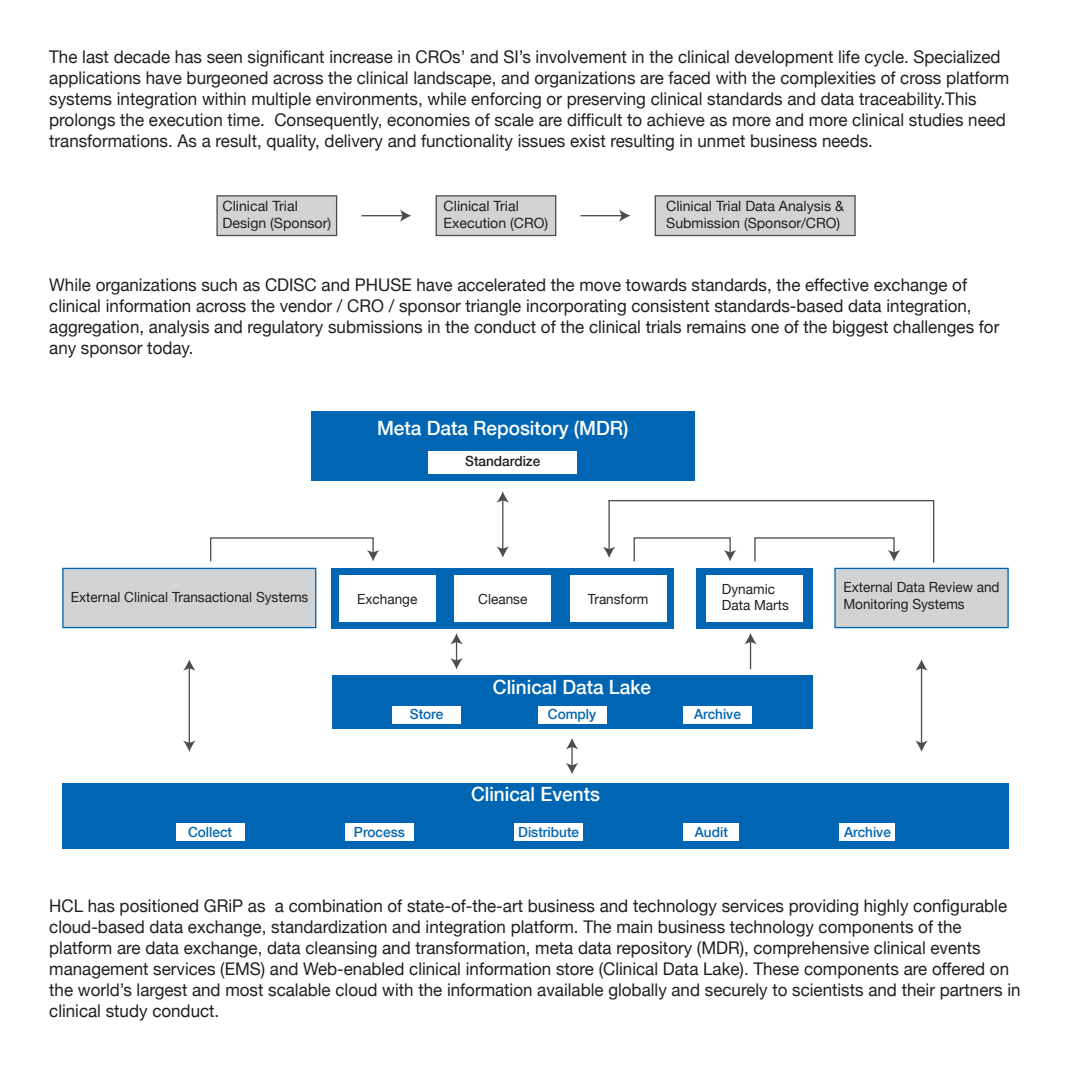
<style>
.page{position:relative;width:1071px;height:1071px;background:#fff}
.page>*{position:absolute;margin:0;border:0;box-sizing:border-box;transform-origin:0 0}
.t1{font:500 19.6px "Helvetica Neue";color:#fff}
.t2{font:17.5px/21px "Helvetica Neue";color:#231f20}
.t3{font:14.17px/17px "Helvetica Neue";color:#231f20}
.t4{font:14px/16.8px "Helvetica Neue";color:#231f20}
.t5{font:500 14px "Helvetica Neue";color:#0066b3}
.t6{font:500 14px "Helvetica Neue";color:#231f20}
</style>
<div class="page">
<div style="left:216px;top:195px;width:121px;height:41px;background:#d1d3d4;border:1px solid #4d4d4f"></div>
<div style="left:436px;top:195px;width:120px;height:41px;background:#d1d3d4;border:1px solid #4d4d4f"></div>
<div style="left:655px;top:195px;width:201px;height:41px;background:#d1d3d4;border:1px solid #4d4d4f"></div>
<hr style="left:361px;top:215px;width:42px;height:1px;background:#4d4d4f">
<svg style="left:400px;top:209px;width:11px;height:13px"></svg>
<hr style="left:581px;top:215px;width:42px;height:1px;background:#4d4d4f">
<svg style="left:619px;top:209px;width:11px;height:13px"></svg>
<hr style="left:921px;top:667px;width:1px;height:77px;background:#4d4d4f">
<svg style="left:915px;top:741px;width:13px;height:11px"></svg>
<svg style="left:915px;top:659px;width:13px;height:12px"></svg>
<hr style="left:502px;top:499px;width:1px;height:51px;background:#4d4d4f">
<svg style="left:497px;top:546px;width:12px;height:12px"></svg>
<svg style="left:497px;top:491px;width:12px;height:12px"></svg>
<hr style="left:189px;top:667px;width:1px;height:77px;background:#4d4d4f">
<svg style="left:183px;top:741px;width:13px;height:11px"></svg>
<svg style="left:183px;top:659px;width:13px;height:12px"></svg>
<hr style="left:571px;top:746px;width:2px;height:20px;background:#4d4d4f">
<svg style="left:566px;top:763px;width:12px;height:11px"></svg>
<svg style="left:566px;top:738px;width:12px;height:11px"></svg>
<svg style="left:744px;top:633px;width:13px;height:36px"></svg>
<svg style="left:450px;top:633px;width:13px;height:36px"></svg>
<div style="left:332px;top:568px;width:342px;height:60px;background:#0066b3"></div>
<div style="left:339px;top:575px;width:96px;height:46px;background:#fff"></div>
<div style="left:455px;top:575px;width:96px;height:46px;background:#fff"></div>
<div style="left:570px;top:575px;width:96px;height:46px;background:#fff"></div>
<div style="left:696px;top:568px;width:117px;height:60px;background:#0066b3"></div>
<div style="left:706px;top:575px;width:96px;height:46px;background:#fff"></div>
<div style="left:62px;top:568px;width:254px;height:60px;background:#d1d3d4;border:1px solid #0066b3"></div>
<div style="left:834px;top:568px;width:175px;height:60px;background:#d1d3d4;border:1px solid #0066b3"></div>
<div style="left:332px;top:676px;width:481px;height:53px;background:#0066b3"></div>
<div style="left:393px;top:706px;width:68px;height:18px;background:#fff"></div>
<div style="left:538px;top:706px;width:68px;height:18px;background:#fff"></div>
<div style="left:683px;top:706px;width:69px;height:18px;background:#fff"></div>
<div style="left:62px;top:783px;width:947px;height:66px;background:#0066b3"></div>
<div style="left:176px;top:823px;width:68px;height:18px;background:#fff"></div>
<div style="left:345px;top:823px;width:68px;height:18px;background:#fff"></div>
<div style="left:515px;top:823px;width:68px;height:18px;background:#fff"></div>
<div style="left:684px;top:823px;width:55px;height:18px;background:#fff"></div>
<div style="left:840px;top:823px;width:55px;height:18px;background:#fff"></div>
<svg style="left:210px;top:537px;width:169px;height:25px"></svg>
<svg style="left:603px;top:500px;width:332px;height:63px"></svg>
<div style="left:311px;top:411px;width:384px;height:69px;background:#0066b3"></div>
<div style="left:428px;top:451px;width:149px;height:22px;background:#fff"></div>
<p class="t2" style="left:49px;top:47px;width:962px">The last decade has seen significant increase in CROs’ and SI’s involvement in the clinical development life cycle. Specialized applications have burgeoned across the clinical landscape, and organizations are faced with the complexities of cross platform systems integration within multiple environments, while enforcing or preserving clinical standards and data traceability.This prolongs the execution time. Consequently, economies of scale are difficult to achieve as more and more clinical studies need transformations. As a result, quality, delivery and functionality issues exist resulting in unmet business needs.</p>
<p class="t3" style="left:223px;top:199px;width:110px">Clinical Trial<br>Design (Sponsor)</p>
<p class="t3" style="left:444px;top:199px;width:106px">Clinical Trial<br>Execution (CRO)</p>
<p class="t3" style="left:666px;top:199px;width:179px">Clinical Trial Data Analysis &amp;<br>Submission (Sponsor/CRO)</p>
<p class="t2" style="left:49px;top:275px;width:952px">While organizations such as CDISC and PHUSE have accelerated the move towards standards, the effective exchange of clinical information across the vendor / CRO / sponsor triangle incorporating consistent standards-based data integration, aggregation, analysis and regulatory submissions in the conduct of the clinical trials remains one of the biggest challenges for any sponsor today.</p>
<p class="t1" style="left:377px;top:412px;width:253px">Meta Data Repository (MDR)</p>
<p class="t6" style="left:465px;top:449px;width:76px">Standardize</p>
<p class="t4" style="left:71px;top:589px;width:239px">External Clinical Transactional Systems</p>
<p class="t4" style="left:843px;top:580px;width:158px">External Data Review and<br>Monitoring Systems</p>
<p class="t4" style="left:357px;top:592px;width:62px">Exchange</p>
<p class="t4" style="left:478px;top:592px;width:51px">Cleanse</p>
<p class="t4" style="left:588px;top:592px;width:62px">Transform</p>
<p class="t4" style="left:722px;top:581px;width:68px">Dynamic<br>Data Marts</p>
<p class="t1" style="left:493px;top:671px;width:160px">Clinical Data Lake</p>
<p class="t5" style="left:410px;top:702px;width:35px">Store</p>
<p class="t5" style="left:548px;top:702px;width:50px">Comply</p>
<p class="t5" style="left:694px;top:702px;width:48px">Archive</p>
<p class="t1" style="left:471px;top:779px;width:130px">Clinical Events</p>
<p class="t5" style="left:188px;top:820px;width:46px">Collect</p>
<p class="t5" style="left:354px;top:820px;width:52px">Process</p>
<p class="t5" style="left:518px;top:820px;width:62px">Distribute</p>
<p class="t5" style="left:695px;top:820px;width:34px">Audit</p>
<p class="t5" style="left:844px;top:820px;width:48px">Archive</p>
<p class="t2" style="left:49px;top:897px;width:973px">HCL has positioned GRiP as a combination of state-of-the-art business and technology services providing highly configurable cloud-based data exchange, standardization and integration platform. The main business technology components of the platform are data exchange, data cleansing and transformation, meta data repository (MDR), comprehensive clinical events management services (EMS) and Web-enabled clinical information store (Clinical Data Lake). These components are offered on the world’s largest and most scalable cloud with the information available globally and securely to scientists and their partners in clinical study conduct.</p>
</div>
